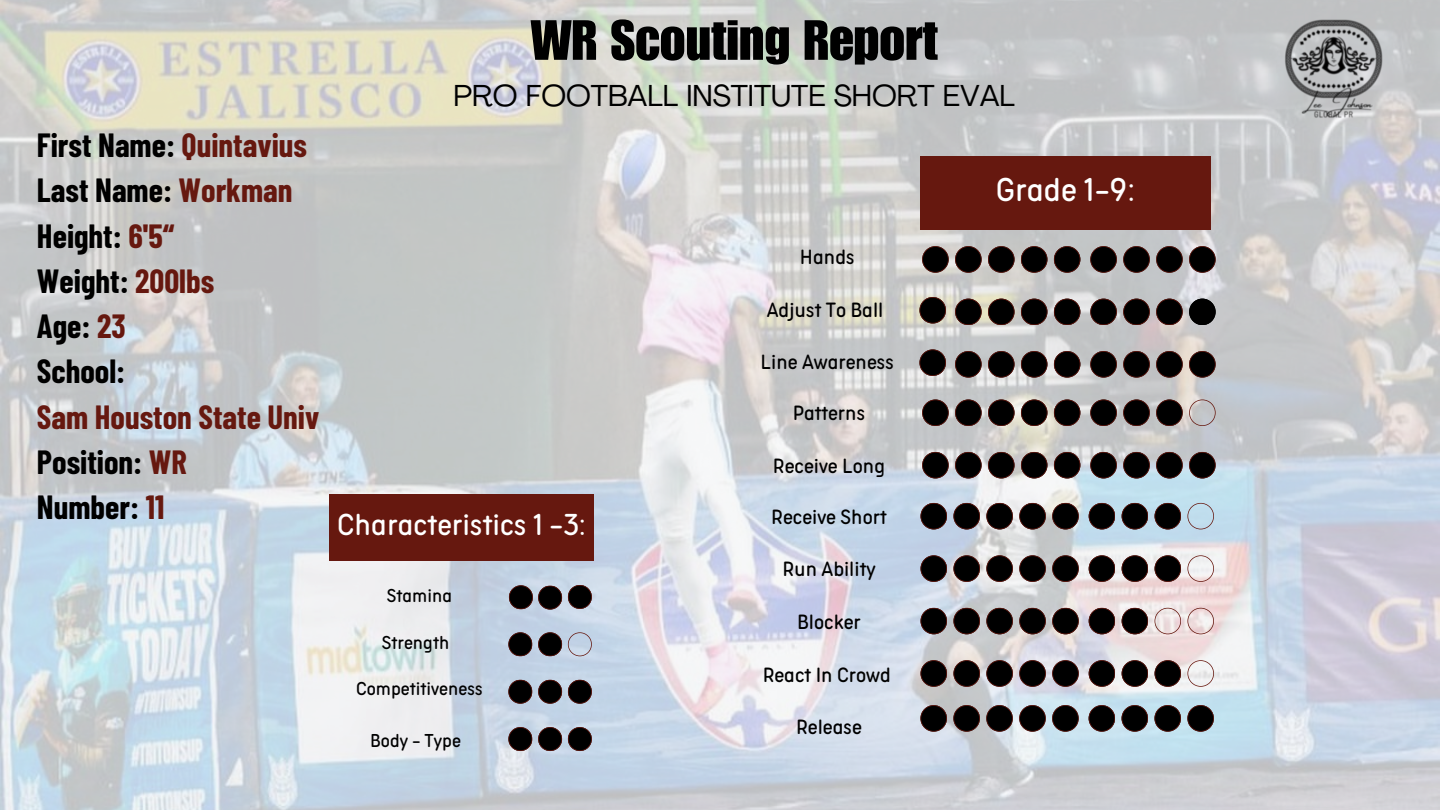
<style>
.page{position:relative;width:1440px;height:810px;background:#fff}
.page>*{position:absolute;margin:0;border:0;box-sizing:border-box;transform-origin:0 0}
.t1{font:55.4px "Impact LT Std";color:#000}
.t2{font:36.2px "Aristotelica Pro Cnd Txt";color:#fff}
.t3{font:33.2px "Aristotelica Pro Cnd Txt";color:#fff}
.t4{font:700 32.8px/45.3px "Barlow Condensed";color:#000}
.t5{font:29.9px "Agrandir";color:#000}
.t6{font:22.7px "Aristotelica Pro Cnd Txt";color:#000}
.t7{font:20.5px "Aristotelica Pro Cnd Txt";color:#000}
.s1{color:#66180f}
</style>
<div class="page">
<img style="left:0;top:0;width:1440px;height:810px">
<div style="left:329px;top:494px;width:265px;height:67px;background:#66180f"></div>
<svg style="left:509px;top:585px;width:53px;height:25px"></svg>
<svg style="left:568px;top:585px;width:24px;height:24px"></svg>
<svg style="left:508px;top:632px;width:24px;height:24px"></svg>
<svg style="left:538px;top:632px;width:24px;height:24px"></svg>
<svg style="left:568px;top:632px;width:24px;height:24px"></svg>
<svg style="left:508px;top:680px;width:24px;height:24px"></svg>
<svg style="left:538px;top:680px;width:24px;height:24px"></svg>
<svg style="left:568px;top:680px;width:24px;height:24px"></svg>
<svg style="left:508px;top:727px;width:24px;height:24px"></svg>
<svg style="left:538px;top:727px;width:24px;height:24px"></svg>
<svg style="left:568px;top:727px;width:24px;height:24px"></svg>
<img style="left:1279px;top:16px;width:109px;height:109px">
<svg style="left:919px;top:297px;width:27px;height:26px"></svg>
<svg style="left:919px;top:349px;width:27px;height:27px"></svg>
<svg style="left:922px;top:399px;width:26px;height:27px"></svg>
<svg style="left:955px;top:399px;width:26px;height:27px"></svg>
<svg style="left:1021px;top:399px;width:26px;height:27px"></svg>
<svg style="left:988px;top:399px;width:26px;height:27px"></svg>
<svg style="left:1054px;top:399px;width:26px;height:27px"></svg>
<svg style="left:922px;top:452px;width:26px;height:26px"></svg>
<svg style="left:955px;top:452px;width:26px;height:26px"></svg>
<svg style="left:1021px;top:452px;width:26px;height:26px"></svg>
<svg style="left:988px;top:452px;width:26px;height:26px"></svg>
<svg style="left:1054px;top:452px;width:26px;height:26px"></svg>
<svg style="left:1090px;top:399px;width:27px;height:27px"></svg>
<svg style="left:1123px;top:399px;width:27px;height:27px"></svg>
<svg style="left:1189px;top:399px;width:26px;height:27px"></svg>
<svg style="left:1156px;top:399px;width:26px;height:27px"></svg>
<svg style="left:1090px;top:452px;width:27px;height:26px"></svg>
<svg style="left:1123px;top:452px;width:27px;height:26px"></svg>
<svg style="left:1189px;top:452px;width:26px;height:26px"></svg>
<svg style="left:1156px;top:452px;width:26px;height:26px"></svg>
<svg style="left:921px;top:503px;width:26px;height:26px"></svg>
<svg style="left:953px;top:503px;width:27px;height:26px"></svg>
<svg style="left:1019px;top:503px;width:27px;height:26px"></svg>
<svg style="left:986px;top:503px;width:27px;height:26px"></svg>
<svg style="left:1052px;top:503px;width:26px;height:26px"></svg>
<svg style="left:921px;top:555px;width:26px;height:27px"></svg>
<svg style="left:953px;top:555px;width:27px;height:27px"></svg>
<svg style="left:1019px;top:555px;width:27px;height:27px"></svg>
<svg style="left:986px;top:555px;width:27px;height:27px"></svg>
<svg style="left:1052px;top:555px;width:26px;height:27px"></svg>
<svg style="left:921px;top:608px;width:26px;height:26px"></svg>
<svg style="left:953px;top:608px;width:27px;height:26px"></svg>
<svg style="left:1019px;top:608px;width:27px;height:26px"></svg>
<svg style="left:986px;top:608px;width:27px;height:26px"></svg>
<svg style="left:1052px;top:608px;width:26px;height:26px"></svg>
<svg style="left:921px;top:660px;width:26px;height:26px"></svg>
<svg style="left:953px;top:660px;width:27px;height:26px"></svg>
<svg style="left:1019px;top:660px;width:27px;height:26px"></svg>
<svg style="left:986px;top:660px;width:27px;height:26px"></svg>
<svg style="left:1052px;top:660px;width:27px;height:27px"></svg>
<svg style="left:1052px;top:660px;width:26px;height:26px"></svg>
<svg style="left:1089px;top:503px;width:26px;height:26px"></svg>
<svg style="left:1122px;top:503px;width:26px;height:26px"></svg>
<svg style="left:1187px;top:503px;width:27px;height:26px"></svg>
<svg style="left:1155px;top:503px;width:26px;height:26px"></svg>
<svg style="left:1089px;top:555px;width:26px;height:27px"></svg>
<svg style="left:1122px;top:555px;width:26px;height:27px"></svg>
<svg style="left:1187px;top:555px;width:27px;height:27px"></svg>
<svg style="left:1155px;top:555px;width:26px;height:27px"></svg>
<svg style="left:1089px;top:608px;width:26px;height:26px"></svg>
<svg style="left:1122px;top:608px;width:26px;height:26px"></svg>
<svg style="left:1187px;top:608px;width:27px;height:26px"></svg>
<svg style="left:1155px;top:608px;width:26px;height:26px"></svg>
<svg style="left:1089px;top:660px;width:26px;height:26px"></svg>
<svg style="left:1122px;top:660px;width:26px;height:26px"></svg>
<svg style="left:1187px;top:660px;width:27px;height:26px"></svg>
<svg style="left:1155px;top:660px;width:26px;height:26px"></svg>
<svg style="left:920px;top:705px;width:27px;height:26px"></svg>
<svg style="left:953px;top:705px;width:27px;height:26px"></svg>
<svg style="left:1019px;top:705px;width:27px;height:27px"></svg>
<svg style="left:1019px;top:705px;width:26px;height:26px"></svg>
<svg style="left:986px;top:705px;width:27px;height:26px"></svg>
<svg style="left:1052px;top:705px;width:27px;height:27px"></svg>
<svg style="left:1052px;top:705px;width:26px;height:26px"></svg>
<svg style="left:1089px;top:705px;width:26px;height:26px"></svg>
<svg style="left:1122px;top:705px;width:26px;height:26px"></svg>
<svg style="left:1187px;top:705px;width:27px;height:26px"></svg>
<svg style="left:1154px;top:705px;width:27px;height:26px"></svg>
<svg style="left:922px;top:246px;width:27px;height:27px"></svg>
<svg style="left:922px;top:246px;width:26px;height:26px"></svg>
<svg style="left:955px;top:246px;width:27px;height:27px"></svg>
<svg style="left:955px;top:246px;width:26px;height:26px"></svg>
<svg style="left:1021px;top:246px;width:26px;height:26px"></svg>
<svg style="left:988px;top:246px;width:27px;height:27px"></svg>
<svg style="left:988px;top:246px;width:26px;height:26px"></svg>
<svg style="left:1054px;top:246px;width:26px;height:26px"></svg>
<svg style="left:955px;top:299px;width:26px;height:26px"></svg>
<svg style="left:1021px;top:299px;width:26px;height:26px"></svg>
<svg style="left:988px;top:299px;width:26px;height:26px"></svg>
<svg style="left:1054px;top:299px;width:26px;height:26px"></svg>
<svg style="left:955px;top:351px;width:27px;height:27px"></svg>
<svg style="left:955px;top:351px;width:26px;height:26px"></svg>
<svg style="left:1021px;top:351px;width:26px;height:26px"></svg>
<svg style="left:988px;top:351px;width:27px;height:27px"></svg>
<svg style="left:988px;top:351px;width:26px;height:26px"></svg>
<svg style="left:1054px;top:351px;width:26px;height:26px"></svg>
<svg style="left:1090px;top:246px;width:27px;height:26px"></svg>
<svg style="left:1123px;top:246px;width:27px;height:26px"></svg>
<svg style="left:1189px;top:246px;width:27px;height:27px"></svg>
<svg style="left:1189px;top:246px;width:26px;height:26px"></svg>
<svg style="left:1156px;top:246px;width:27px;height:27px"></svg>
<svg style="left:1156px;top:246px;width:26px;height:26px"></svg>
<svg style="left:1090px;top:299px;width:27px;height:26px"></svg>
<svg style="left:1123px;top:299px;width:27px;height:26px"></svg>
<svg style="left:1189px;top:299px;width:26px;height:26px"></svg>
<svg style="left:1156px;top:299px;width:26px;height:26px"></svg>
<svg style="left:1090px;top:351px;width:27px;height:26px"></svg>
<svg style="left:1123px;top:351px;width:27px;height:26px"></svg>
<svg style="left:1189px;top:351px;width:27px;height:27px"></svg>
<svg style="left:1189px;top:351px;width:26px;height:26px"></svg>
<svg style="left:1156px;top:351px;width:27px;height:27px"></svg>
<svg style="left:1156px;top:351px;width:26px;height:26px"></svg>
<div style="left:920px;top:156px;width:291px;height:73px;background:#66180f"></div>
<h3 class="t4" style="left:37px;top:121px;width:284px">First Name: <span class="s1">Quintavius<br></span>Last Name: <span class="s1">Workman<br></span>Height: <span class="s1">6'5“<br></span>Weight: <span class="s1">200lbs<br></span>Age: <span class="s1">23<br></span>School:<br><span class="s1">Sam Houston State Univ<br></span>Position: <span class="s1">WR<br></span>Number: <span class="s1">11</span></h3>
<p class="t1" style="left:531px;top:20px;width:409px">WR Scouting Report</p>
<p class="t5" style="left:454px;top:83px;width:563px">PRO FOOTBALL INSTITUTE SHORT EVAL</p>
<h1 class="t3" style="left:337px;top:514px;width:250px">Characteristics 1 -3:</h1>
<h4 class="t7" style="left:387px;top:589px;width:67px">Stamina</h4>
<h2 class="t7" style="left:382px;top:636px;width:69px">Strength</h2>
<h3 class="t7" style="left:356px;top:682px;width:128px">Competitiveness</h3>
<p class="t7" style="left:370px;top:733px;width:92px">Body - Type</p>
<p class="t6" style="left:800px;top:250px;width:56px">Hands</p>
<p class="t6" style="left:767px;top:302px;width:118px">Adjust To Ball</p>
<p class="t6" style="left:761px;top:355px;width:135px">Line Awareness</p>
<p class="t6" style="left:793px;top:406px;width:74px">Patterns</p>
<p class="t6" style="left:773px;top:459px;width:114px">Receive Long</p>
<p class="t6" style="left:771px;top:509px;width:117px">Receive Short</p>
<p class="t6" style="left:782px;top:562px;width:95px">Run Ability</p>
<p class="t6" style="left:797px;top:615px;width:65px">Blocker</p>
<p class="t6" style="left:763px;top:667px;width:130px">React In Crowd</p>
<p class="t6" style="left:796px;top:720px;width:67px">Release</p>
<p class="t2" style="left:996px;top:177px;width:141px">Grade 1-9:</p>
</div>
